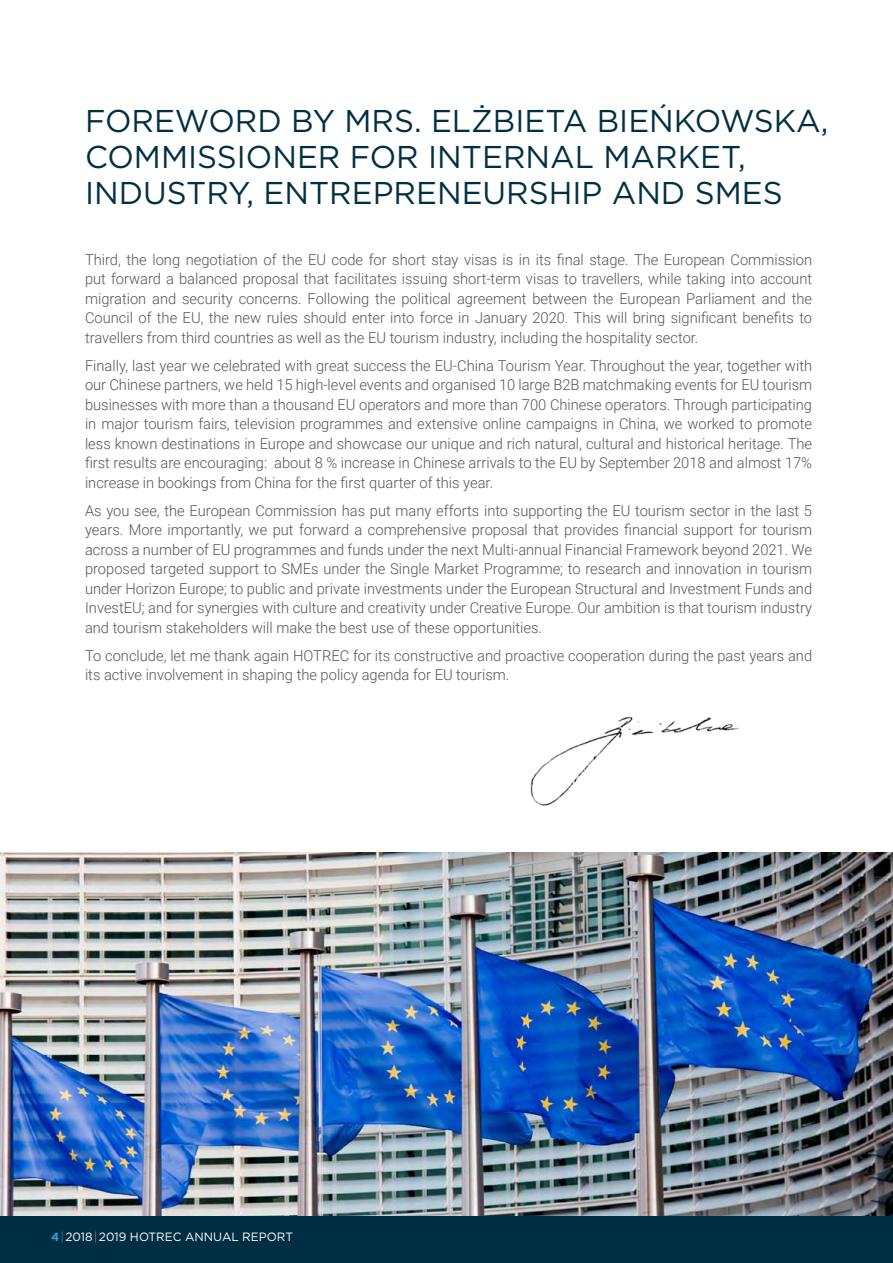
<style>
.page{position:relative;width:893px;height:1263px;background:#fff}
.page>*{position:absolute;margin:0;border:0;box-sizing:border-box;transform-origin:0 0}
.t1{font:31.5px/36.2px "Gotham";color:#002f43}
.t2{font:300 15px/19.5px "Roboto";color:#52565a;text-align:justify}
.t3{font:12px "Gotham";color:#fff}
.s1{font-weight:700;color:#2f9fd3}
.s2{font-weight:100}
</style>
<div class="page">
<img style="left:0;top:853px;width:893px;height:363px">
<div style="left:0;top:1216px;width:893px;height:47px;background:#002f43"></div>
<img style="left:530px;top:717px;width:210px;height:89px">
<h1 class="t1" style="left:85px;top:102px;width:745px">FOREWORD BY MRS. ELŻBIETA BIEŃKOWSKA,<br>COMMISSIONER FOR INTERNAL MARKET,<br>INDUSTRY, ENTREPRENEURSHIP AND SMES</h1>
<p class="t2" style="left:85px;top:249px;width:729px">Third, the long negotiation of the EU code for short stay visas is in its final stage. The European Commission put forward a balanced proposal that facilitates issuing short-term visas to travellers, while taking into account migration and security concerns. Following the political agreement between the European Parliament and the Council of the EU, the new rules should enter into force in January 2020. This will bring significant benefits to travellers from third countries as well as the EU tourism industry, including the hospitality sector.</p>
<p class="t2" style="left:85px;top:355px;width:729px">Finally, last year we celebrated with great success the EU-China Tourism Year. Throughout the year, together with our Chinese partners, we held 15 high-level events and organised 10 large B2B matchmaking events for EU tourism businesses with more than a thousand EU operators and more than 700 Chinese operators. Through participating in major tourism fairs, television programmes and extensive online campaigns in China, we worked to promote less known destinations in Europe and showcase our unique and rich natural, cultural and historical heritage. The first results are encouraging: about 8 % increase in Chinese arrivals to the EU by September 2018 and almost 17% increase in bookings from China for the first quarter of this year.</p>
<p class="t2" style="left:85px;top:500px;width:729px">As you see, the European Commission has put many efforts into supporting the EU tourism sector in the last 5 years. More importantly, we put forward a comprehensive proposal that provides financial support for tourism across a number of EU programmes and funds under the next Multi-annual Financial Framework beyond 2021. We proposed targeted support to SMEs under the Single Market Programme; to research and innovation in tourism under Horizon Europe; to public and private investments under the European Structural and Investment Funds and InvestEU; and for synergies with culture and creativity under Creative Europe. Our ambition is that tourism industry and tourism stakeholders will make the best use of these opportunities.</p>
<p class="t2" style="left:85px;top:645px;width:729px">To conclude, let me thank again HOTREC for its constructive and proactive cooperation during the past years and its active involvement in shaping the policy agenda for EU tourism.</p>
<p class="t3" style="left:51px;top:1229px;width:244px"><span class="s1">4</span><span class="s2">|</span> 2018 <span class="s2">|</span> 2019 HOTREC ANNUAL REPORT</p>
</div>
